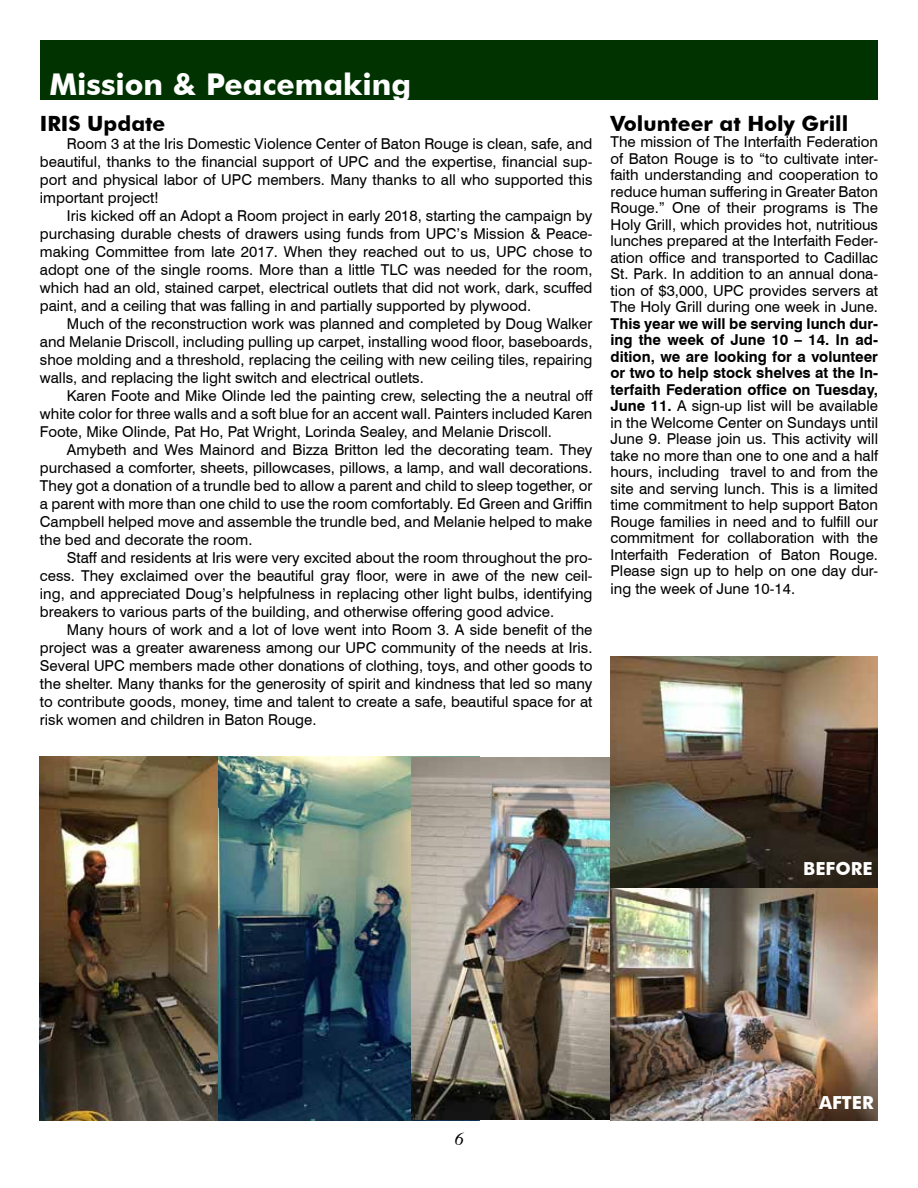
<style>
.page{position:relative;width:918px;height:1188px;background:#fff}
.page>*{position:absolute;margin:0;border:0;box-sizing:border-box;transform-origin:0 0}
.t1{font:700 30px "Futura BT";color:#fff}
.t2{font:700 21px "Futura BT";color:#000}
.t3{font:700 18px "Futura BT";color:#fff}
.t4{font:italic 18px "Times";color:#000}
.t5{font:15px/18px "Swiss 721 BT";color:#000;text-align:justify}
.s1{font-weight:700}
</style>
<div class="page">
<div style="left:40px;top:40px;width:838px;height:60px;background:#030"></div>
<img style="left:40px;top:756px;width:179px;height:364px">
<img style="left:219px;top:756px;width:261px;height:365px">
<img style="left:411px;top:757px;width:199px;height:362px">
<img style="left:610px;top:887px;width:268px;height:233px">
<img style="left:610px;top:657px;width:268px;height:230px">
<h1 class="t1" style="left:49px;top:66px;width:363px">Mission &amp; Peacemaking</h1>
<h2 class="t2" style="left:40px;top:110px;width:127px">IRIS Update</h2>
<p class="t5" style="left:40px;top:134px;width:554px;text-indent:27px">Room 3 at the Iris Domestic Violence Center of Baton Rouge is clean, safe, and beautiful, thanks to the financial support of UPC and the expertise, financial sup&shy;port and physical labor of UPC members. Many thanks to all who supported this important project!</p>
<p class="t5" style="left:40px;top:206px;width:554px;text-indent:27px">Iris kicked off an Adopt a Room project in early 2018, starting the campaign by purchasing durable chests of drawers using funds from UPC’s Mission &amp; Peace&shy;making Committee from late 2017. When they reached out to us, UPC chose to adopt one of the single rooms. More than a little TLC was needed for the room, which had an old, stained carpet, electrical outlets that did not work, dark, scuffed paint, and a ceiling that was falling in and partially supported by plywood.</p>
<p class="t5" style="left:40px;top:314px;width:554px;text-indent:27px">Much of the reconstruction work was planned and completed by Doug Walker and Melanie Driscoll, including pulling up carpet, installing wood floor, baseboards, shoe molding and a threshold, replacing the ceiling with new ceiling tiles, repairing walls, and replacing the light switch and electrical outlets.</p>
<p class="t5" style="left:40px;top:386px;width:554px;text-indent:27px">Karen Foote and Mike Olinde led the painting crew, selecting the a neutral off white color for three walls and a soft blue for an accent wall. Painters included Karen Foote, Mike Olinde, Pat Ho, Pat Wright, Lorinda Sealey, and Melanie Driscoll.</p>
<p class="t5" style="left:40px;top:440px;width:554px;text-indent:27px">Amybeth and Wes Mainord and Bizza Britton led the decorating team. They purchased a comforter, sheets, pillowcases, pillows, a lamp, and wall decorations.<br>They got a donation of a trundle bed to allow a parent and child to sleep together, or a parent with more than one child to use the room comfortably. Ed Green and Griffin Campbell helped move and assemble the trundle bed, and Melanie helped to make the bed and decorate the room.</p>
<p class="t5" style="left:40px;top:548px;width:554px;text-indent:27px">Staff and residents at Iris were very excited about the room throughout the pro&shy;cess. They exclaimed over the beautiful gray floor, were in awe of the new ceil&shy;ing, and appreciated Doug’s helpfulness in replacing other light bulbs, identifying breakers to various parts of the building, and otherwise offering good advice.</p>
<p class="t5" style="left:40px;top:620px;width:554px;text-indent:27px">Many hours of work and a lot of love went into Room 3. A side benefit of the project was a greater awareness among our UPC community of the needs at Iris.<br>Several UPC members made other donations of clothing, toys, and other goods to the shelter. Many thanks for the generosity of spirit and kindness that led so many to contribute goods, money, time and talent to create a safe, beautiful space for at risk women and children in Baton Rouge.</p>
<h2 class="t2" style="left:610px;top:110px;width:239px">Volunteer at Holy Grill</h2>
<p class="t5" style="left:610px;top:133px;width:269px;line-height:16.5px">The mission of The Interfaith Federation of Baton Rouge is to “to cultivate inter&shy;faith understanding and cooperation to reduce human suffering in Greater Baton Rouge.” One of their programs is The Holy Grill, which provides hot, nutritious lunches prepared at the Interfaith Feder&shy;ation office and transported to Cadillac St. Park. In addition to an annual dona&shy;tion of $3,000, UPC provides servers at The Holy Grill during one week in June.</p>
<p class="t5" style="left:610px;top:315px;width:269px;line-height:16.5px"><span class="s1">This year we will be serving lunch dur&shy;ing the week of June 10 – 14. In ad&shy;dition, we are looking for a volunteer or two to help stock shelves at the In&shy;terfaith Federation office on Tuesday, June 11.</span> A sign-up list will be available in the Welcome Center on Sundays until June 9. Please join us. This activity will take no more than one to one and a half hours, including travel to and from the site and serving lunch. This is a limited time commitment to help support Baton Rouge families in need and to fulfill our commitment for collaboration with the Interfaith Federation of Baton Rouge.<br>Please sign up to help on one day dur-</p>
<p class="t5" style="left:610px;top:580px;width:186px">ing the week of June 10-14.</p>
<p class="t3" style="left:803px;top:857px;width:71px">BEFORE</p>
<p class="t4" style="left:455px;top:1129px;width:10px">6</p>
<p class="t3" style="left:819px;top:1092px;width:56px">AFTER</p>
</div>
